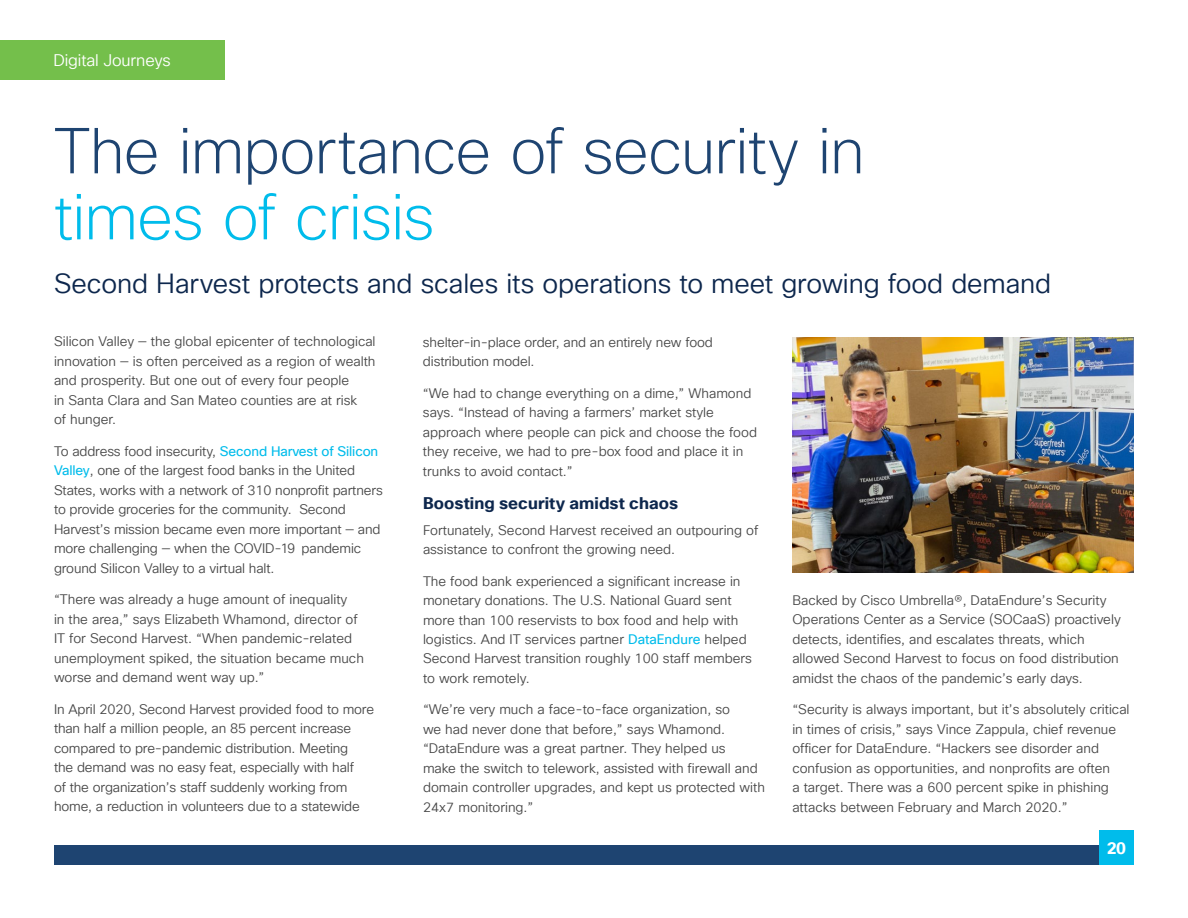
<style>
.page{position:relative;width:1188px;height:918px;background:#fff}
.page>*{position:absolute;margin:0;border:0;box-sizing:border-box;transform-origin:0 0}
.t1{font:200 63px "Cisco Sans TT";letter-spacing:-.015em;color:#1e4471}
.t2{font:200 63px "Cisco Sans TT";letter-spacing:-.015em;color:#00bceb}
.t3{font:27px "Cisco Sans TT Light";letter-spacing:-.005em;color:#0d274d}
.t4{font:700 16.5px "Cisco Sans TT";letter-spacing:.005em;color:#0d274d}
.t5{font:16.5px "Cisco Sans TT Light";letter-spacing:-.01em;color:#fff}
.t6{font:700 16.5px "Cisco Sans TT";color:#fff}
.t7{font:13.5px/19.5px "Cisco Sans TT Light";color:#484848}
.s1{font-family:"Cisco Sans TT";color:#00bceb}
</style>
<div class="page">
<img style="left:792px;top:337px;width:342px;height:236px">
<div style="left:54px;top:845px;width:1080px;height:20px;background:#1e4471"></div>
<div style="left:1100px;top:831px;width:34px;height:34px;background:#00bceb"></div>
<div style="left:0;top:40px;width:224px;height:40px;background:#74bf4b"></div>
<p class="t5" style="left:53px;top:50px;width:119px">Digital Journeys</p>
<h1 class="t1" style="left:54px;top:110px;width:812px">The importance of security in</h1>
<h1 class="t2" style="left:54px;top:176px;width:382px">times of crisis</h1>
<h2 class="t3" style="left:54px;top:266px;width:999px">Second Harvest protects and scales its operations to meet growing food demand</h2>
<p class="t7" style="left:54px;top:332px;width:323px">Silicon Valley — the global epicenter of technological innovation — is often perceived as a region of wealth and prosperity. But one out of every four people<br>in Santa Clara and San Mateo counties are at risk<br>of hunger.</p>
<p class="t7" style="left:54px;top:442px;width:330px">To address food insecurity, <span class="s1">Second Harvest of Silicon Valley</span>, one of the largest food banks in the United States, works with a network of 310 nonprofit partners to provide groceries for the community. Second Harvest’s mission became even more important — and more challenging — when the COVID-19 pandemic ground Silicon Valley to a virtual halt.</p>
<p class="t7" style="left:54px;top:590px;width:311px">“There was already a huge amount of inequality<br>in the area,” says Elizabeth Whamond, director of IT for Second Harvest. “When pandemic-related unemployment spiked, the situation became much worse and demand went way up.”</p>
<p class="t7" style="left:54px;top:700px;width:322px">In April 2020, Second Harvest provided food to more than half a million people, an 85 percent increase compared to pre-pandemic distribution. Meeting<br>the demand was no easy feat, especially with half<br>of the organization’s staff suddenly working from home, a reduction in volunteers due to a statewide</p>
<p class="t7" style="left:423px;top:333px;width:291px">shelter-in-place order, and an entirely new food distribution model.</p>
<p class="t7" style="left:423px;top:384px;width:336px">“We had to change everything on a dime,” Whamond says. “Instead of having a farmers’ market style approach where people can pick and choose the food they receive, we had to pre-box food and place it in trunks to avoid contact.”</p>
<p class="t4" style="left:423px;top:492px;width:257px">Boosting security amidst chaos</p>
<p class="t7" style="left:423px;top:520px;width:337px">Fortunately, Second Harvest received an outpouring of assistance to confront the growing need.</p>
<p class="t7" style="left:423px;top:571px;width:331px">The food bank experienced a significant increase in monetary donations. The U.S. National Guard sent more than 100 reservists to box food and help with logistics. And IT services partner <span class="s1">DataEndure</span> helped Second Harvest transition roughly 100 staff members to work remotely.</p>
<p class="t7" style="left:423px;top:700px;width:343px">“We’re very much a face-to-face organization, so<br>we had never done that before,” says Whamond. “DataEndure was a great partner. They helped us<br>make the switch to telework, assisted with firewall and domain controller upgrades, and kept us protected with 24x7 monitoring.”</p>
<p class="t7" style="left:792px;top:591px;width:330px">Backed by Cisco Umbrella®, DataEndure’s Security Operations Center as a Service (SOCaaS) proactively detects, identifies, and escalates threats, which allowed Second Harvest to focus on food distribution amidst the chaos of the pandemic’s early days.</p>
<p class="t7" style="left:792px;top:700px;width:339px">“Security is always important, but it’s absolutely critical in times of crisis,” says Vince Zappula, chief revenue officer for DataEndure. “Hackers see disorder and confusion as opportunities, and nonprofits are often<br>a target. There was a 600 percent spike in phishing attacks between February and March 2020.”</p>
<p class="t6" style="left:1107px;top:838px;width:21px">20</p>
</div>
